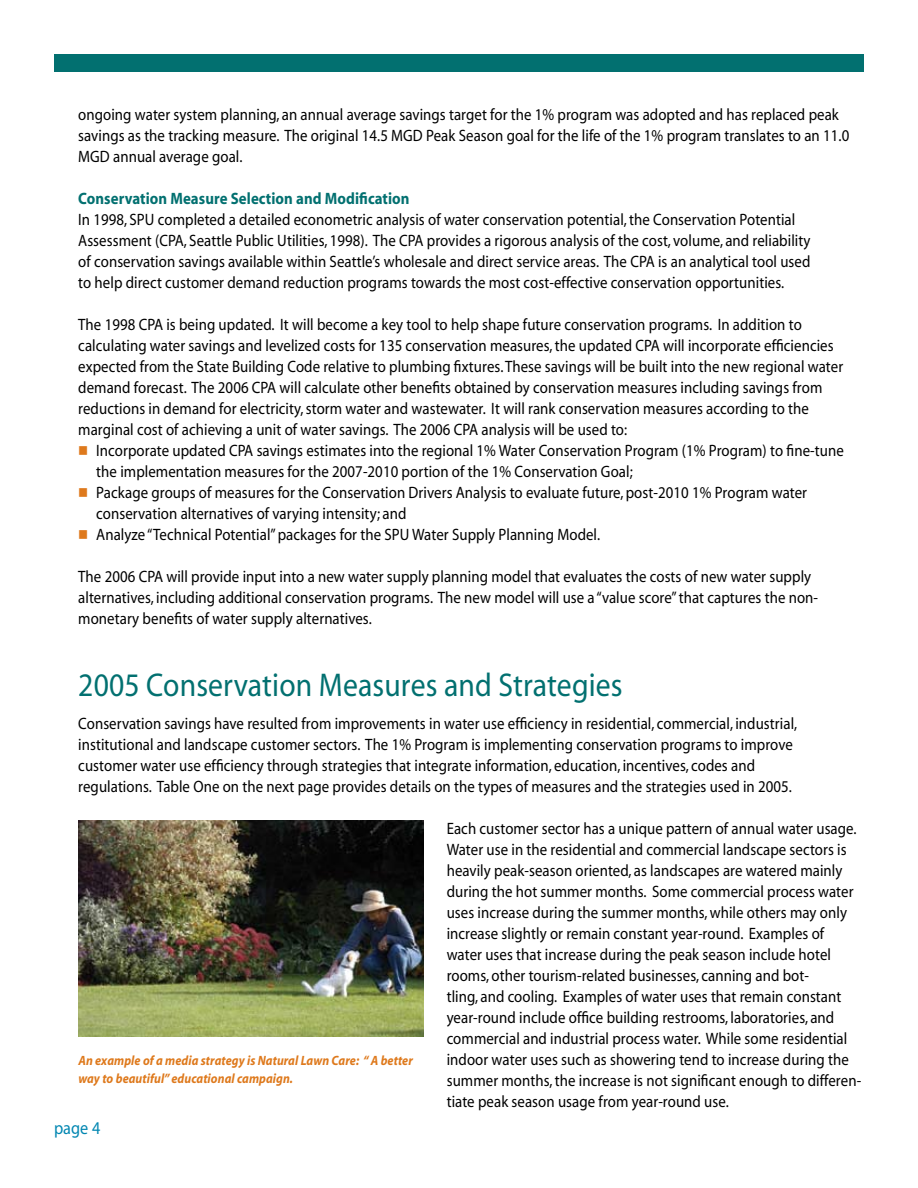
<style>
.page{position:relative;width:918px;height:1188px;background:#fff}
.page>*{position:absolute;margin:0;border:0;box-sizing:border-box;transform-origin:0 0}
.t1{font:33px "Myriad";letter-spacing:.005em;color:#027070;scale:.9 1}
.t2{font:18px "Myriad";color:#0086b1;scale:.9 1}
.t3{font:16.5px/21px "Myriad";letter-spacing:.005em;color:#000;scale:.9 1}
.t4{font:700 16.5px "Myriad";letter-spacing:.005em;color:#027070;scale:.9 1}
.t5{font:italic 700 13.5px/18px "Myriad";letter-spacing:.005em;color:#de791c;scale:.9 1}
.s1{color:#de791c}
</style>
<div class="page">
<img style="left:78px;top:821px;width:346px;height:216px">
<div style="left:54px;top:54px;width:810px;height:18px;background:#027070"></div>
<p class="t3" style="left:78px;top:105px;width:858px">ongoing water system planning, an annual average savings target for the 1% program was adopted and has replaced peak savings as the tracking measure. The original 14.5 MGD Peak Season goal for the life of the 1% program translates to an 11.0<br>MGD annual average goal.</p>
<p class="t4" style="left:78px;top:190px;width:370px">Conservation Measure Selection and Modification</p>
<p class="t3" style="left:78px;top:210px;width:815px">In 1998, SPU completed a detailed econometric analysis of water conservation potential, the Conservation Potential Assessment (CPA, Seattle Public Utilities, 1998). The CPA provides a rigorous analysis of the cost, volume, and reliability of conservation savings available within Seattle’s wholesale and direct service areas. The CPA is an analytical tool used to help direct customer demand reduction programs towards the most cost-effective conservation opportunities.</p>
<p class="t3" style="left:78px;top:315px;width:851px">The 1998 CPA is being updated. It will become a key tool to help shape future conservation programs. In addition to calculating water savings and levelized costs for 135 conservation measures, the updated CPA will incorporate efficiencies expected from the State Building Code relative to plumbing fixtures. These savings will be built into the new regional water demand forecast. The 2006 CPA will calculate other benefits obtained by conservation measures including savings from reductions in demand for electricity, storm water and wastewater. It will rank conservation measures according to the marginal cost of achieving a unit of water savings. The 2006 CPA analysis will be used to:</p>
<p class="t3" style="left:96px;top:441px;width:832px;text-indent:-18px"><span class="s1">■</span> Incorporate updated CPA savings estimates into the regional 1% Water Conservation Program (1% Program) to fine-tune the implementation measures for the 2007-2010 portion of the 1% Conservation Goal;</p>
<p class="t3" style="left:96px;top:483px;width:791px;text-indent:-18px"><span class="s1">■</span> Package groups of measures for the Conservation Drivers Analysis to evaluate future, post-2010 1% Program water conservation alternatives of varying intensity; and</p>
<p class="t3" style="left:78px;top:525px;width:581px"><span class="s1">■</span> Analyze “Technical Potential” packages for the SPU Water Supply Planning Model.</p>
<p class="t3" style="left:78px;top:567px;width:824px">The 2006 CPA will provide input into a new water supply planning model that evaluates the costs of new water supply alternatives, including additional conservation programs. The new model will use a “value score” that captures the non&shy;monetary benefits of water supply alternatives.</p>
<h1 class="t1" style="left:78px;top:669px;width:606px">2005 Conservation Measures and Strategies</h1>
<p class="t3" style="left:78px;top:714px;width:800px">Conservation savings have resulted from improvements in water use efficiency in residential, commercial, industrial, institutional and landscape customer sectors. The 1% Program is implementing conservation programs to improve customer water use efficiency through strategies that integrate information, education, incentives, codes and regulations. Table One on the next page provides details on the types of measures and the strategies used in 2005.</p>
<p class="t3" style="left:447px;top:819px;width:462px">Each customer sector has a unique pattern of annual water usage.<br>Water use in the residential and commercial landscape sectors is heavily peak-season oriented, as landscapes are watered mainly during the hot summer months. Some commercial process water uses increase during the summer months, while others may only increase slightly or remain constant year-round. Examples of water uses that increase during the peak season include hotel rooms, other tourism-related businesses, canning and bot-<br>tling, and cooling. Examples of water uses that remain constant year-round include office building restrooms, laboratories, and commercial and industrial process water. While some residential indoor water uses such as showering tend to increase during the summer months, the increase is not significant enough to differen&shy;tiate peak season usage from year-round use.</p>
<p class="t2" style="left:54px;top:1119px;width:53px">page 4</p>
<p class="t5" style="left:78px;top:1051px;width:373px">An example of a media strategy is Natural Lawn Care: “ A better way to beautiful” educational campaign.</p>
</div>
